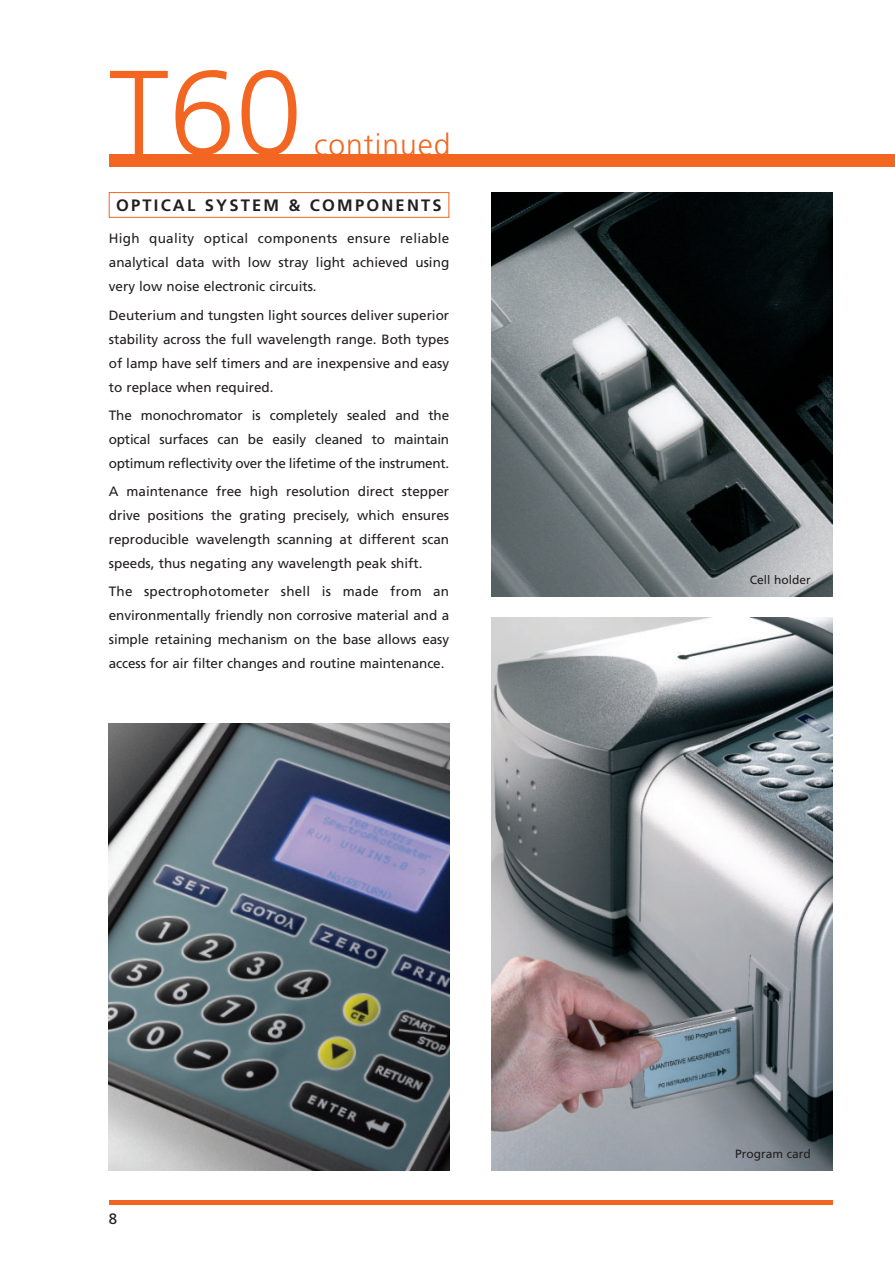
<style>
.page{position:relative;width:895px;height:1263px;background:#fff}
.page>*{position:absolute;margin:0;border:0;box-sizing:border-box;transform-origin:0 0}
.t1{font:300 120px "Frutiger";color:#f36621}
.t2{font:300 30px "Frutiger";letter-spacing:.035em;color:#f36621}
.t3{font:700 16.5px "Frutiger";letter-spacing:.135em;color:#231f20}
.t4{font:15px "Frutiger";color:#231f20}
.t5{font:13.5px/24px "Frutiger";color:#231f20;text-align:justify}
.t6{font:12px "Frutiger";color:#231f20}
</style>
<div class="page">
<div style="left:109px;top:154px;width:785px;height:13px;background:#f36621"></div>
<div style="left:109px;top:192px;width:340px;height:26px;border:1px solid #f36621"></div>
<hr style="left:109px;top:1200px;width:723px;height:4px;background:#f36621">
<img style="left:109px;top:724px;width:340px;height:446px">
<img style="left:491px;top:192px;width:341px;height:404px">
<img style="left:491px;top:617px;width:341px;height:553px">
<h1 class="t1" style="left:109px;top:65px;width:195px">T60</h1>
<h2 class="t2" style="left:314px;top:132px;width:138px">continued</h2>
<p class="t3" style="left:116px;top:199px;width:327px">OPTICAL SYSTEM &amp; COMPONENTS</p>
<p class="t5" style="left:109px;top:228px;width:342px">High quality optical components ensure reliable analytical data with low stray light achieved using very low noise electronic circuits.</p>
<p class="t5" style="left:109px;top:304px;width:342px">Deuterium and tungsten light sources deliver superior stability across the full wavelength range. Both types of lamp have self timers and are inexpensive and easy to replace when required.</p>
<p class="t5" style="left:109px;top:404px;width:342px">The monochromator is completely sealed and the optical surfaces can be easily cleaned to maintain optimum reflectivity over the lifetime of the instrument.</p>
<p class="t5" style="left:109px;top:481px;width:342px">A maintenance free high resolution direct stepper drive positions the grating precisely, which ensures reproducible wavelength scanning at different scan speeds, thus negating any wavelength peak shift.</p>
<p class="t5" style="left:109px;top:581px;width:342px">The spectrophotometer shell is made from an environmentally friendly non corrosive material and a simple retaining mechanism on the base allows easy access for air filter changes and routine maintenance.</p>
<p class="t4" style="left:109px;top:1213px;width:10px">8</p>
<p class="t6" style="left:749px;top:575px;width:62px">Cell holder</p>
<p class="t6" style="left:735px;top:1149px;width:77px">Program card</p>
</div>
